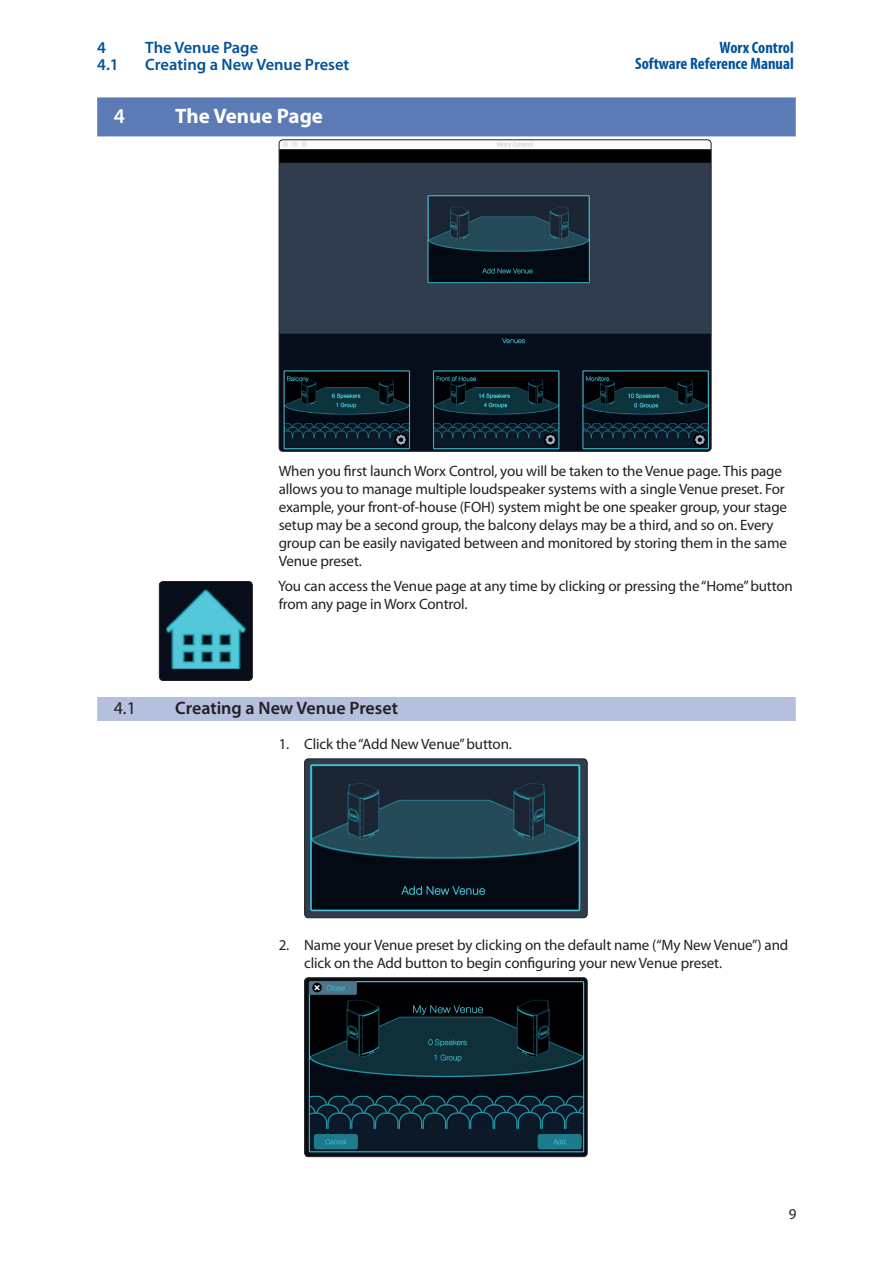
<style>
.page{position:relative;width:893px;height:1263px;background:#fff}
.page>*{position:absolute;margin:0;border:0;box-sizing:border-box;transform-origin:0 0}
.N_0_Chapter_Head{font:700 21px "Myriad Pro";color:#fff}
.N_0_Chapter_Head-2{font:600 21px "Myriad Pro";color:#fff}
._0_N_Section_Head{font:600 18px "Myriad Pro";color:#231f20}
._0_N_Section_Head-2{font:18px "Myriad Pro";color:#231f20}
.t1{font:600 16.5px "Myriad Pro";color:#01529b}
.t2{font:700 condensed 16.5px/16.5px "Myriad Pro";color:#01529b;text-align:right}
.Body_L1{font:15px/18px "Myriad Pro";letter-spacing:-.01em;color:#231f20}
</style>
<div class="page">
<div style="left:97px;top:97px;width:699px;height:39px;background:#5b7ab6"></div>
<div style="left:97px;top:697px;width:699px;height:24px;background:#b5bfde"></div>
<img style="left:279px;top:140px;width:432px;height:311px">
<div style="left:279px;top:139px;width:432px;height:313px;border:1px solid #231f20;border-radius:4px"></div>
<img style="left:305px;top:760px;width:282px;height:158px">
<div style="left:304px;top:758px;width:284px;height:160px;border:1px solid #231f20;border-radius:4px"></div>
<img style="left:305px;top:979px;width:282px;height:178px">
<div style="left:304px;top:977px;width:284px;height:180px;border:1px solid #231f20;border-radius:4px"></div>
<img style="left:159px;top:581px;width:93px;height:99px">
<div style="left:159px;top:581px;width:94px;height:100px;border:1px solid #231f20;border-radius:4px"></div>
<p class="t1" style="left:97px;top:39px;width:10px">4</p>
<p class="t1" style="left:145px;top:39px;width:115px">The Venue Page</p>
<p class="t1" style="left:97px;top:55px;width:23px">4.1</p>
<p class="t1" style="left:145px;top:55px;width:206px">Creating a New Venue Preset</p>
<p class="N_0_Chapter_Head-2" style="left:114px;top:104px;width:13px">4</p>
<p class="N_0_Chapter_Head" style="left:175px;top:104px;width:149px">The Venue Page</p>
<p class="t2" style="left:635px;top:39px;width:160px">Worx Control<br>Software Reference Manual</p>
<p class="Body_L1" style="left:279px;top:463px;width:510px">When you first launch Worx Control, you will be taken to the Venue page. This page allows you to manage multiple loudspeaker systems with a single Venue preset. For example, your front-of-house (FOH) system might be one speaker group, your stage setup may be a second group, the balcony delays may be a third, and so on. Every group can be easily navigated between and monitored by storing them in the same Venue preset.</p>
<p class="Body_L1" style="left:278px;top:577px;width:516px">You can access the Venue page at any time by clicking or pressing the “Home” button from any page in Worx Control.</p>
<p class="_0_N_Section_Head-2" style="left:114px;top:698px;width:24px">4.1</p>
<p class="_0_N_Section_Head" style="left:175px;top:698px;width:224px">Creating a New Venue Preset</p>
<p class="Body_L1" style="left:279px;top:735px;width:235px">1. Click the “Add New Venue” button.</p>
<p class="Body_L1" style="left:304px;top:936px;width:486px;text-indent:-26px">2. Name your Venue preset by clicking on the default name (“My New Venue”) and click on the Add button to begin configuring your new Venue preset.</p>
<p class="Body_L1" style="left:789px;top:1205px;width:9px">9</p>
</div>
